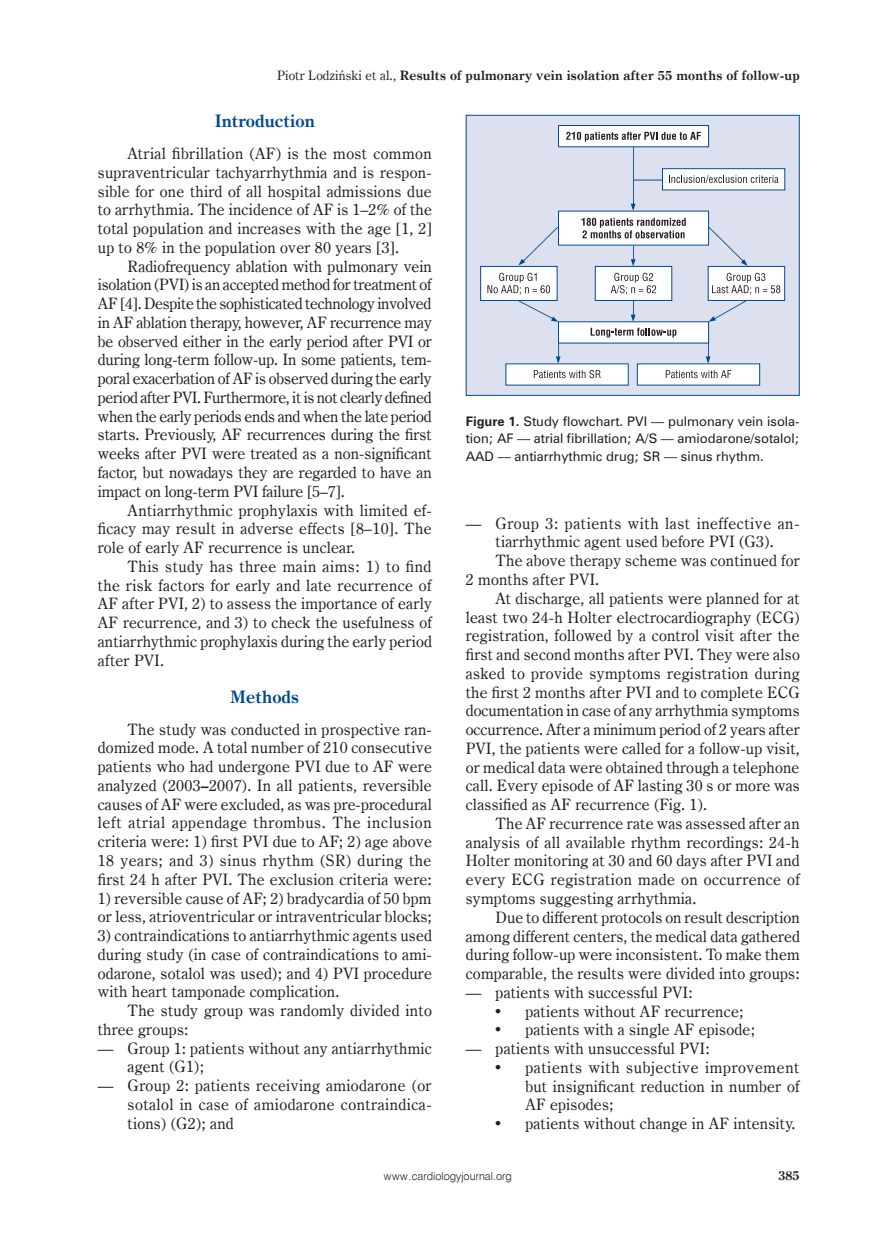
<style>
.page{position:relative;width:872px;height:1234px;background:#fff}
.page>*{position:absolute;margin:0;border:0;box-sizing:border-box;transform-origin:0 0}
._05_-_Śródtytuł_-_1{font:700 17.25px "Century Oldst EU";color:#014990}
._08_-_Tekst{font:15.75px/18.8px "Century Oldst EU";letter-spacing:.015em;color:#231f20;text-align:justify}
.t1{font:700 13.05px "Century Oldst EU";letter-spacing:.015em;color:#231f20}
.t2{font:700 12.75px "Century Oldst EU";color:#231f20}
._15_-_Rycina_-_podpi{font:12px/17.2px "Zurich PL";color:#231f20;text-align:justify}
.t3{font:10.95px "Swis 721 Lt EU";color:#231f20}
.s1{font-weight:400}
.s2{font-weight:700}
</style>
<div class="page">
<div style="left:466px;top:115px;width:333px;height:280px;background:#dde1ef"></div>
<div style="left:558px;top:125px;width:150px;height:22px;background:#fff"></div>
<div style="left:558px;top:125px;width:151px;height:22px;border:1px solid #014990"></div>
<div style="left:558px;top:322px;width:150px;height:21px;background:#fff"></div>
<div style="left:558px;top:211px;width:150px;height:34px;background:#fff"></div>
<div style="left:480px;top:266px;width:77px;height:34px;background:#fff"></div>
<div style="left:480px;top:266px;width:77px;height:35px;border:1px solid #014990"></div>
<div style="left:595px;top:266px;width:77px;height:34px;background:#fff"></div>
<div style="left:595px;top:266px;width:77px;height:35px;border:1px solid #014990"></div>
<div style="left:708px;top:266px;width:76px;height:34px;background:#fff"></div>
<div style="left:707px;top:266px;width:78px;height:35px;border:1px solid #014990"></div>
<div style="left:506px;top:364px;width:122px;height:21px;background:#fff"></div>
<div style="left:637px;top:364px;width:122px;height:21px;background:#fff"></div>
<div style="left:662px;top:169px;width:123px;height:21px;background:#fff"></div>
<svg style="left:581px;top:218px;width:105px;height:20px"></svg>
<svg style="left:487px;top:273px;width:63px;height:21px"></svg>
<svg style="left:611px;top:273px;width:45px;height:21px"></svg>
<svg style="left:712px;top:273px;width:68px;height:21px"></svg>
<svg style="left:534px;top:370px;width:66px;height:8px"></svg>
<svg style="left:666px;top:370px;width:65px;height:8px"></svg>
<svg style="left:631px;top:245px;width:4px;height:21px"></svg>
<svg style="left:566px;top:132px;width:212px;height:79px"></svg>
<svg style="left:590px;top:301px;width:86px;height:36px"></svg>
<svg style="left:556px;top:342px;width:4px;height:21px"></svg>
<svg style="left:705px;top:342px;width:5px;height:21px"></svg>
<svg style="left:708px;top:300px;width:38px;height:22px"></svg>
<svg style="left:518px;top:300px;width:40px;height:22px"></svg>
<svg style="left:518px;top:227px;width:40px;height:38px"></svg>
<svg style="left:708px;top:227px;width:39px;height:39px"></svg>
<p class="t1" style="left:277px;top:67px;width:524px"><span class="s1">Piotr Lodziński et al.,</span> Results of pulmonary vein isolation after 55 months of follow-up</p>
<p class="_05_-_Śródtytuł_-_1" style="left:215px;top:111px;width:102px">Introduction</p>
<p class="_08_-_Tekst" style="left:98px;top:144px;width:335px;text-indent:30px">Atrial fibrillation (AF) is the most common supraventricular tachyarrhythmia and is respon&shy;sible for one third of all hospital admissions due to arrhythmia. The incidence of AF is 1–2% of the total population and increases with the age [1, 2] up to 8% in the population over 80 years [3].</p>
<p class="_08_-_Tekst" style="left:98px;top:257px;width:335px;text-indent:30px">Radiofrequency ablation with pulmonary vein isolation (PVI) is an accepted method for treatment of AF [4]. Despite the sophisticated technology involved in AF ablation therapy, however, AF recurrence may be observed either in the early period after PVI or during long-term follow-up. In some patients, tem&shy;poral exacerbation of AF is observed during the early period after PVI. Furthermore, it is not clearly defined when the early periods ends and when the late period starts. Previously, AF recurrences during the first weeks after PVI were treated as a non-significant factor, but nowadays they are regarded to have an impact on long-term PVI failure [5–7].</p>
<p class="_08_-_Tekst" style="left:98px;top:500px;width:335px;text-indent:30px">Antiarrhythmic prophylaxis with limited ef&shy;ficacy may result in adverse effects [8–10]. The role of early AF recurrence is unclear.</p>
<p class="_08_-_Tekst" style="left:98px;top:557px;width:336px;text-indent:30px">This study has three main aims: 1) to find the risk factors for early and late recurrence of AF after PVI, 2) to assess the importance of early AF recurrence, and 3) to check the usefulness of antiarrhythmic prophylaxis during the early period after PVI.</p>
<p class="_05_-_Śródtytuł_-_1" style="left:230px;top:686px;width:70px">Methods</p>
<p class="_08_-_Tekst" style="left:98px;top:719px;width:335px;text-indent:30px">The study was conducted in prospective ran&shy;domized mode. A total number of 210 consecutive patients who had undergone PVI due to AF were analyzed (2003<span class="s2">–</span>2007). In all patients, reversible causes of AF were excluded, as was pre-procedural left atrial appendage thrombus. The inclusion criteria were: 1) first PVI due to AF; 2) age above 18 years; and 3) sinus rhythm (SR) during the first 24 h after PVI. The exclusion criteria were:</p>
<p class="_08_-_Tekst" style="left:98px;top:888px;width:335px">1) reversible cause of AF; 2) bradycardia of 50 bpm or less, atrioventricular or intraventricular blocks;</p>
<p class="_08_-_Tekst" style="left:98px;top:926px;width:336px">3) contraindications to antiarrhythmic agents used during study (in case of contraindications to ami&shy;odarone, sotalol was used); and 4) PVI procedure with heart tamponade complication.</p>
<p class="_08_-_Tekst" style="left:98px;top:1001px;width:335px;text-indent:30px">The study group was randomly divided into three groups:</p>
<p class="_08_-_Tekst" style="left:128px;top:1038px;width:306px;text-indent:-30px">— Group 1: patients without any antiarrhythmic agent (G1);</p>
<p class="_08_-_Tekst" style="left:128px;top:1076px;width:305px;text-indent:-30px">— Group 2: patients receiving amiodarone (or sotalol in case of amiodarone contraindica&shy;tions) (G2); and</p>
<p class="_15_-_Rycina_-_podpi" style="left:466px;top:412px;width:335px"><span class="s2">Figure 1.</span> Study flowchart. PVI — pulmonary vein isola&shy;tion; AF — atrial fibrillation; A/S — amiodarone/sotalol; AAD — antiarrhythmic drug; SR — sinus rhythm.</p>
<p class="_08_-_Tekst" style="left:466px;top:514px;width:335px;text-align:center">— Group 3: patients with last ineffective an&shy;tiarrhythmic agent used before PVI (G3).</p>
<p class="_08_-_Tekst" style="left:466px;top:551px;width:335px;text-indent:30px">The above therapy scheme was continued for<br>2 months after PVI.</p>
<p class="_08_-_Tekst" style="left:466px;top:589px;width:335px;text-indent:30px">At discharge, all patients were planned for at least two 24-h Holter electrocardiography (ECG) registration, followed by a control visit after the first and second months after PVI. They were also asked to provide symptoms registration during the first 2 months after PVI and to complete ECG documentation in case of any arrhythmia symptoms occurrence. After a minimum period of 2 years after PVI, the patients were called for a follow-up visit, or medical data were obtained through a telephone call. Every episode of AF lasting 30 s or more was classified as AF recurrence (Fig. 1).</p>
<p class="_08_-_Tekst" style="left:466px;top:814px;width:335px;text-indent:30px">The AF recurrence rate was assessed after an analysis of all available rhythm recordings: 24-h Holter monitoring at 30 and 60 days after PVI and every ECG registration made on occurrence of symptoms suggesting arrhythmia.</p>
<p class="_08_-_Tekst" style="left:466px;top:907px;width:335px;text-indent:30px">Due to different protocols on result description among different centers, the medical data gathered during follow-up were inconsistent. To make them comparable, the results were divided into groups:</p>
<p class="_08_-_Tekst" style="left:466px;top:982px;width:228px">— patients with successful PVI:</p>
<p class="_08_-_Tekst" style="left:493px;top:1001px;width:251px">• patients without AF recurrence;</p>
<p class="_08_-_Tekst" style="left:493px;top:1020px;width:263px">• patients with a single AF episode;</p>
<p class="_08_-_Tekst" style="left:466px;top:1039px;width:245px">— patients with unsuccessful PVI:</p>
<p class="_08_-_Tekst" style="left:525px;top:1057px;width:276px;text-indent:-32px">• patients with subjective improvement but insignificant reduction in number of AF episodes;</p>
<p class="_08_-_Tekst" style="left:493px;top:1114px;width:303px">• patients without change in AF intensity.</p>
<p class="t3" style="left:384px;top:1169px;width:129px">www.cardiologyjournal.org</p>
<p class="t2" style="left:778px;top:1167px;width:23px">385</p>
</div>
